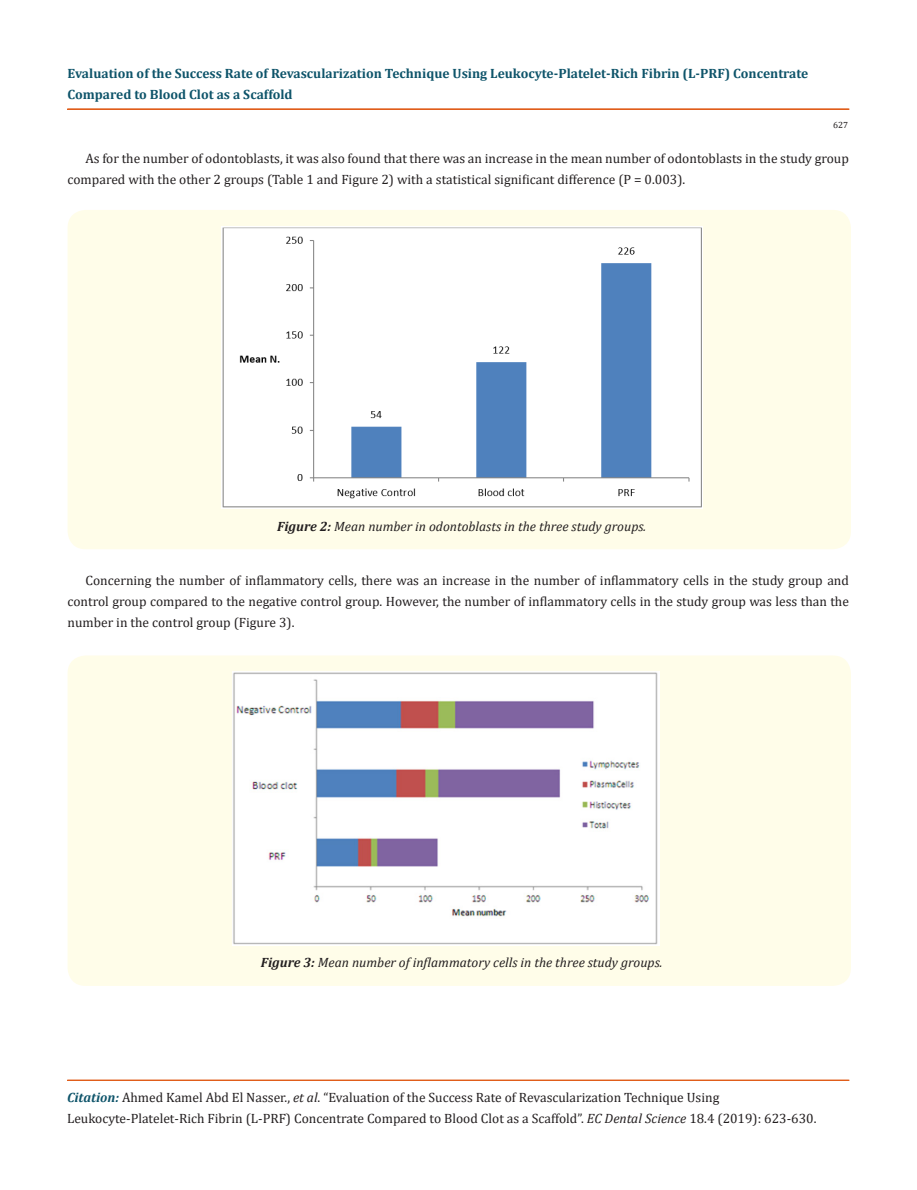
<style>
.page{position:relative;width:917px;height:1190px;background:#fff}
.page>*{position:absolute;margin:0;border:0;box-sizing:border-box;transform-origin:0 0}
.t1{font:13.5px/21px "Cambria";color:#231f20}
.t2{font:700 13.5px "Cambria";color:#0e546a}
.t3{font:italic 13.5px "Cambria";color:#231f20}
.t4{font:9px "Cambria";color:#231f20}
.s1{font-weight:700}
.s2{font-weight:700;font-style:italic;color:#0e546a}
.s3{font-style:italic}
</style>
<div class="page">
<div style="left:67px;top:109px;width:782px;height:1px;border:1px solid #e05d1a"></div>
<hr style="left:68px;top:1080px;width:781px;height:1px;background:#e05d1a">
<div style="left:68px;top:210px;width:783px;height:339px;background:#fffde9;border-radius:18px"></div>
<img style="left:221px;top:226px;width:481px;height:283px">
<div style="left:68px;top:655px;width:782px;height:330px;background:#fffde9;border-radius:18px"></div>
<img style="left:233px;top:671px;width:426px;height:275px">
<p class="t2" style="left:68px;top:64px;width:742px">Evaluation of the Success Rate of Revascularization Technique Using Leukocyte-Platelet-Rich Fibrin (L-PRF) Concentrate</p>
<p class="t2" style="left:68px;top:85px;width:226px">Compared to Blood Clot as a Scaffold</p>
<p class="t4" style="left:833px;top:120px;width:16px">627</p>
<p class="t1" style="left:68px;top:147px;width:782px;text-indent:18px">As for the number of odontoblasts, it was also found that there was an increase in the mean number of odontoblasts in the study group compared with the other 2 groups (Table 1 and Figure 2) with a statistical significant difference (P = 0.003).</p>
<p class="t3" style="left:277px;top:516px;width:370px"><span class="s1">Figure 2:</span> Mean number in odontoblasts in the three study groups.</p>
<p class="t1" style="left:68px;top:570px;width:783px;text-align:justify;text-indent:18px">Concerning the number of inflammatory cells, there was an increase in the number of inflammatory cells in the study group and control group compared to the negative control group. However, the number of inflammatory cells in the study group was less than the number in the control group (Figure 3).</p>
<p class="t3" style="left:261px;top:953px;width:403px"><span class="s1">Figure 3:</span> Mean number of inflammatory cells in the three study groups.</p>
<p class="t1" style="left:67px;top:1086px;width:653px"><span class="s2">Citation:</span> Ahmed Kamel Abd El Nasser., <span class="s3">et al</span>. “Evaluation of the Success Rate of Revascularization Technique Using</p>
<p class="t1" style="left:67px;top:1107px;width:750px">Leukocyte-Platelet-Rich Fibrin (L-PRF) Concentrate Compared to Blood Clot as a Scaffold”. <span class="s3">EC Dental Science</span> 18.4 (2019): 623-630.</p>
</div>
